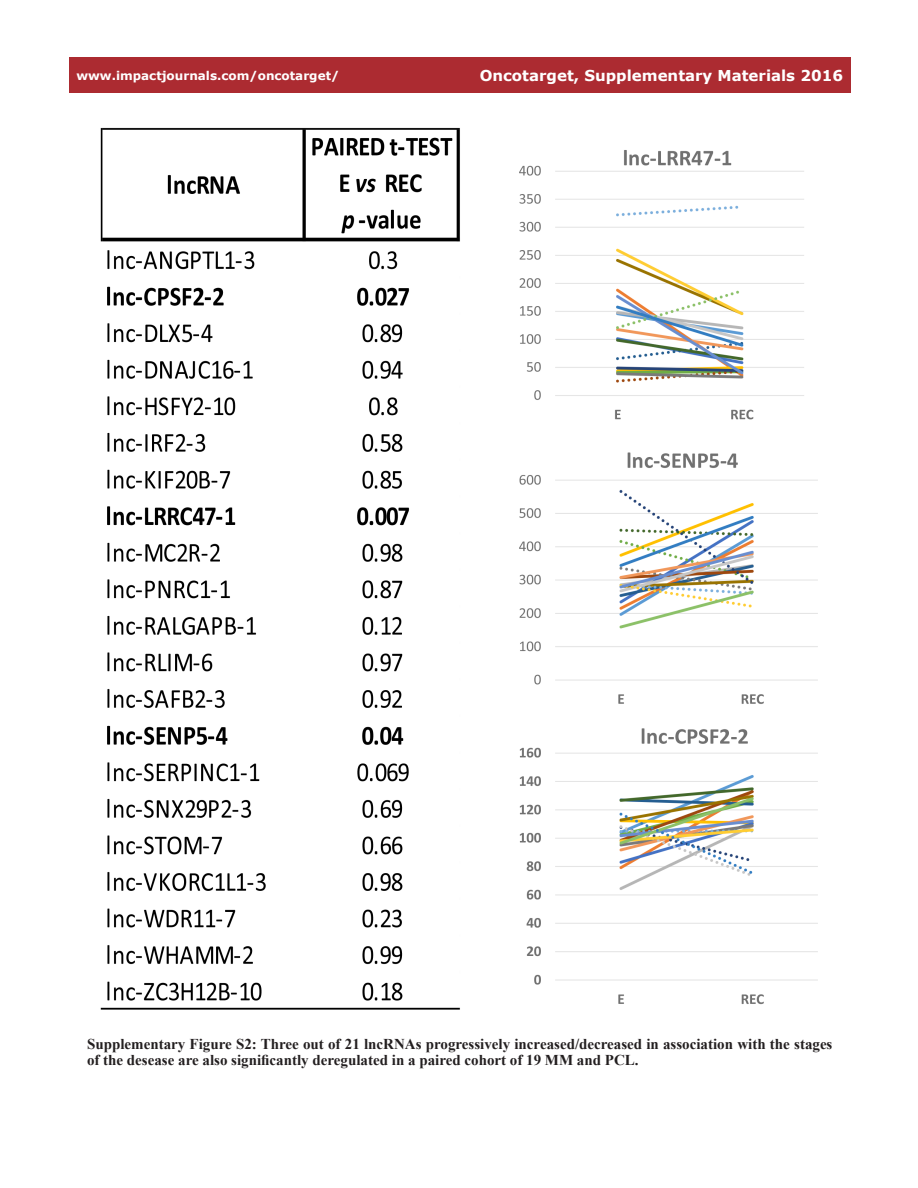
<style>
.page{position:relative;width:918px;height:1188px;background:#fff}
.page>*{position:absolute;margin:0;border:0;box-sizing:border-box;transform-origin:0 0}
.t1{font:700 15px/16.2px "Times New Roman";color:#231f20}
.t2{font:700 15px "Verdana";color:#fff}
.t3{font:700 12px "Verdana";color:#fff}
</style>
<div class="page">
<div style="left:69px;top:57px;width:781px;height:36px;background:#ac2b31"></div>
<img style="left:100px;top:127px;width:718px;height:883px">
<p class="t3" style="left:76px;top:67px;width:264px">www.impactjournals.com/oncotarget/</p>
<p class="t2" style="left:480px;top:65px;width:365px">Oncotarget, Supplementary Materials 2016</p>
<p class="t1" style="left:87px;top:1035px;width:747px">Supplementary Figure S2: Three out of 21 lncRNAs progressively increased/decreased in association with the stages of the desease are also significantly deregulated in a paired cohort of 19 MM and PCL.</p>
</div>
